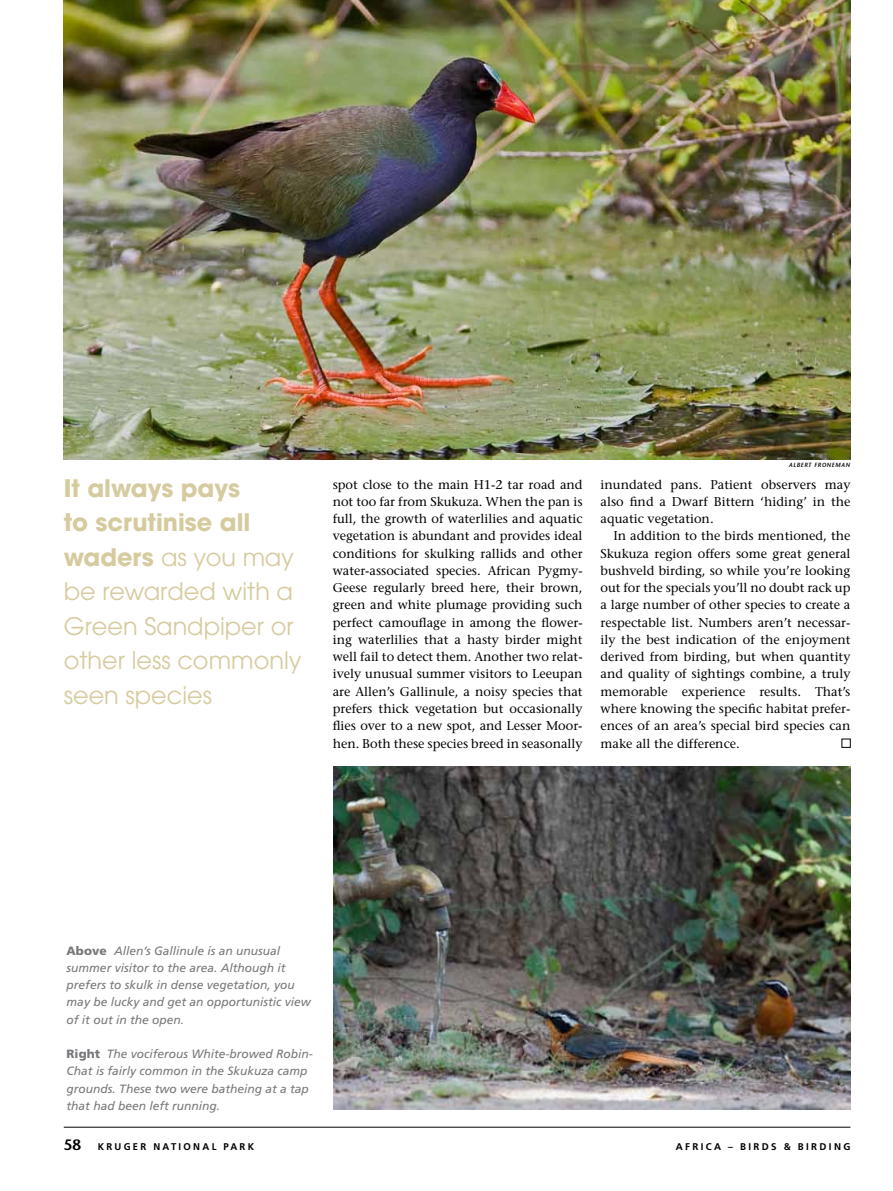
<style>
.page{position:relative;width:893px;height:1191px;background:#fff}
.page>*{position:absolute;margin:0;border:0;box-sizing:border-box;transform-origin:0 0}
.t1{font:24px/34.5px "Avant Garde";color:#d6cb9e}
.t2{font:12.75px/17.2px "Stone Serif";color:#000;text-align:justify}
.t3{font:italic 12px/17.2px "Frutiger";color:#77787b}
.t4{font:700 9.75px "Frutiger";letter-spacing:.24em;color:#000}
.t5{font:6px "Stone Sans Sem ITCTT Semi Ita";letter-spacing:.1em;color:#000}
.s1{font-weight:700}
.s2{font-weight:900;font-style:normal}
.s3{font-family:"Stone Sans";font-weight:600;font-size:15px}
</style>
<div class="page">
<img style="left:64px;top:0;width:786px;height:459px">
<img style="left:333px;top:766px;width:517px;height:343px">
<hr style="left:64px;top:1127px;width:786px;height:1px;background:#000">
<h1 class="t1" style="left:64px;top:471px;width:239px"><span class="s1">It always pays<br>to scrutinise all waders</span> as you may be rewarded with a<br>Green Sandpiper or other less commonly seen species</h1>
<p class="t5" style="left:789px;top:460px;width:62px">ALBERT FRONEMAN</p>
<p class="t2" style="left:333px;top:475px;width:251px">spot close to the main H1-2 tar road and not too far from Skukuza. When the pan is full, the growth of waterlilies and aquatic vegetation is abundant and provides ideal conditions for skulking rallids and other water-associated species. African Pygmy-Geese regularly breed here, their brown, green and white plumage providing such perfect camouflage in among the flower&shy;ing waterlilies that a hasty birder might well fail to detect them. Another two relat&shy;ively unusual summer visitors to Leeupan are Allen’s Gallinule, a noisy species that prefers thick vegetation but occasionally flies over to a new spot, and Lesser Moor&shy;hen. Both these species breed in seasonally</p>
<p class="t2" style="left:601px;top:475px;width:251px">inundated pans. Patient observers may also find a Dwarf Bittern ‘hiding’ in the aquatic vegetation.</p>
<p class="t2" style="left:601px;top:527px;width:251px;text-indent:13px">In addition to the birds mentioned, the Skukuza region offers some great general bushveld birding, so while you’re looking out for the specials you’ll no doubt rack up a large number of other species to create a respectable list. Numbers aren’t necessar&shy;ily the best indication of the enjoyment derived from birding, but when quantity and quality of sightings combine, a truly memorable experience results. That’s where knowing the specific habitat prefer&shy;ences of an area’s special bird species can make all the difference.</p>
<p class="t3" style="left:67px;top:941px;width:246px"><span class="s2">Above</span> Allen’s Gallinule is an unusual summer visitor to the area. Although it prefers to skulk in dense vegetation, you may be lucky and get an opportunistic view of it out in the open.</p>
<p class="t3" style="left:67px;top:1045px;width:248px"><span class="s2">Right</span> The vociferous White-browed Robin-Chat is fairly common in the Skukuza camp grounds. These two were batheing at a tap that had been left running.</p>
<p class="t4" style="left:64px;top:1140px;width:192px"><span class="s3">58</span> KRUGER NATIONAL PARK</p>
<p class="t4" style="left:676px;top:1140px;width:161px">AFRI CA – BIR DS &amp; BIR DING</p>
</div>
